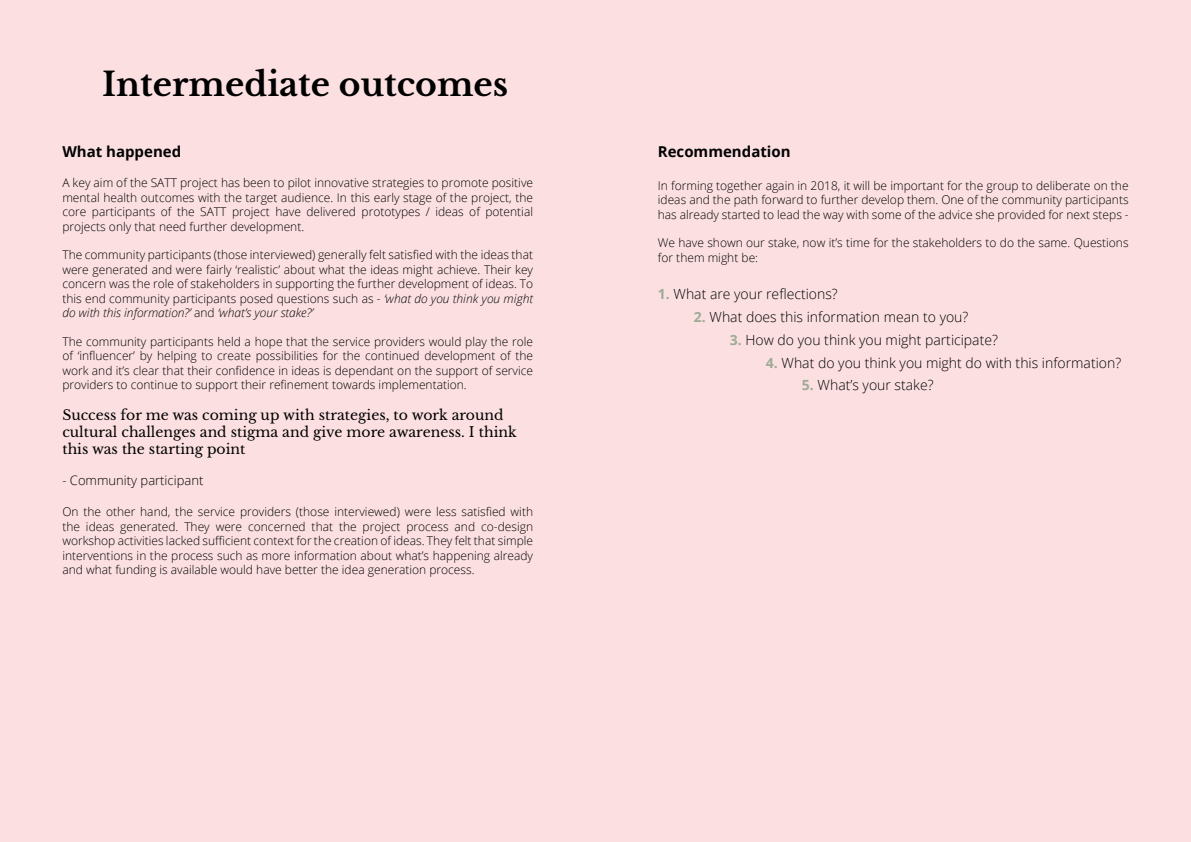
<style>
.page{position:relative;width:1191px;height:842px;background:#fce0e1}
.page>*{position:absolute;margin:0;border:0;box-sizing:border-box;transform-origin:0 0}
.t1{font:700 33px "Libre Baskerville";color:#000}
.t2{font:700 15px "Open Sans";color:#020203}
.t3{font:300 14px "Open Sans";color:#000}
.t4{font:14px/16.8px "Libre Baskerville";color:#000}
.t5{font:300 13px "Open Sans";color:#000}
.t6{font:300 12px/14.4px "Open Sans";color:#000;text-align:justify}
.s1{font-style:italic}
.s2{font-weight:700;color:#9eaa96}
</style>
<div class="page">
<h1 class="t1" style="left:102px;top:64px;width:408px">Intermediate outcomes</h1>
<p class="t2" style="left:62px;top:141px;width:120px">What happened</p>
<p class="t6" style="left:62px;top:176px;width:472px">A key aim of the SATT project has been to pilot innovative strategies to promote positive mental health outcomes with the target audience. In this early stage of the project, the core participants of the SATT project have delivered prototypes / ideas of potential projects only that need further development.</p>
<p class="t6" style="left:62px;top:248px;width:472px">The community participants (those interviewed) generally felt satisfied with the ideas that were generated and were fairly ‘realistic’ about what the ideas might achieve. Their key concern was the role of stakeholders in supporting the further development of ideas. To this end community participants posed questions such as - <span class="s1">‘what do you think you might do with this information?’</span> and <span class="s1">‘what’s your stake?’</span></p>
<p class="t6" style="left:62px;top:334px;width:472px">The community participants held a hope that the service providers would play the role of ‘influencer’ by helping to create possibilities for the continued development of the work and it’s clear that their confidence in ideas is dependant on the support of service providers to continue to support their refinement towards implementation.</p>
<p class="t4" style="left:62px;top:407px;width:456px">Success for me was coming up with strategies, to work around cultural challenges and stigma and give more awareness. I think this was the starting point</p>
<p class="t5" style="left:62px;top:471px;width:142px">- Community participant</p>
<p class="t6" style="left:62px;top:504px;width:472px">On the other hand, the service providers (those interviewed) were less satisfied with the ideas generated. They were concerned that the project process and co-design workshop activities lacked sufficient context for the creation of ideas. They felt that simple interventions in the process such as more information about what’s happening already and what funding is available would have better the idea generation process.</p>
<p class="t2" style="left:658px;top:141px;width:134px">Recommendation</p>
<p class="t6" style="left:658px;top:178px;width:472px">In forming together again in 2018, it will be important for the group to deliberate on the ideas and the path forward to further develop them. One of the community participants has already started to lead the way with some of the advice she provided for next steps -</p>
<p class="t6" style="left:658px;top:236px;width:472px">We have shown our stake, now it’s time for the stakeholders to do the same. Questions for them might be:</p>
<p class="t3" style="left:658px;top:284px;width:181px"><span class="s2">1.</span> What are your reflections?</p>
<p class="t3" style="left:694px;top:307px;width:276px"><span class="s2">2.</span> What does this information mean to you?</p>
<p class="t3" style="left:730px;top:330px;width:270px"><span class="s2">3.</span> How do you think you might participate?</p>
<p class="t3" style="left:766px;top:353px;width:357px"><span class="s2">4.</span> What do you think you might do with this information?</p>
<p class="t3" style="left:802px;top:376px;width:133px"><span class="s2">5.</span> What’s your stake?</p>
</div>
